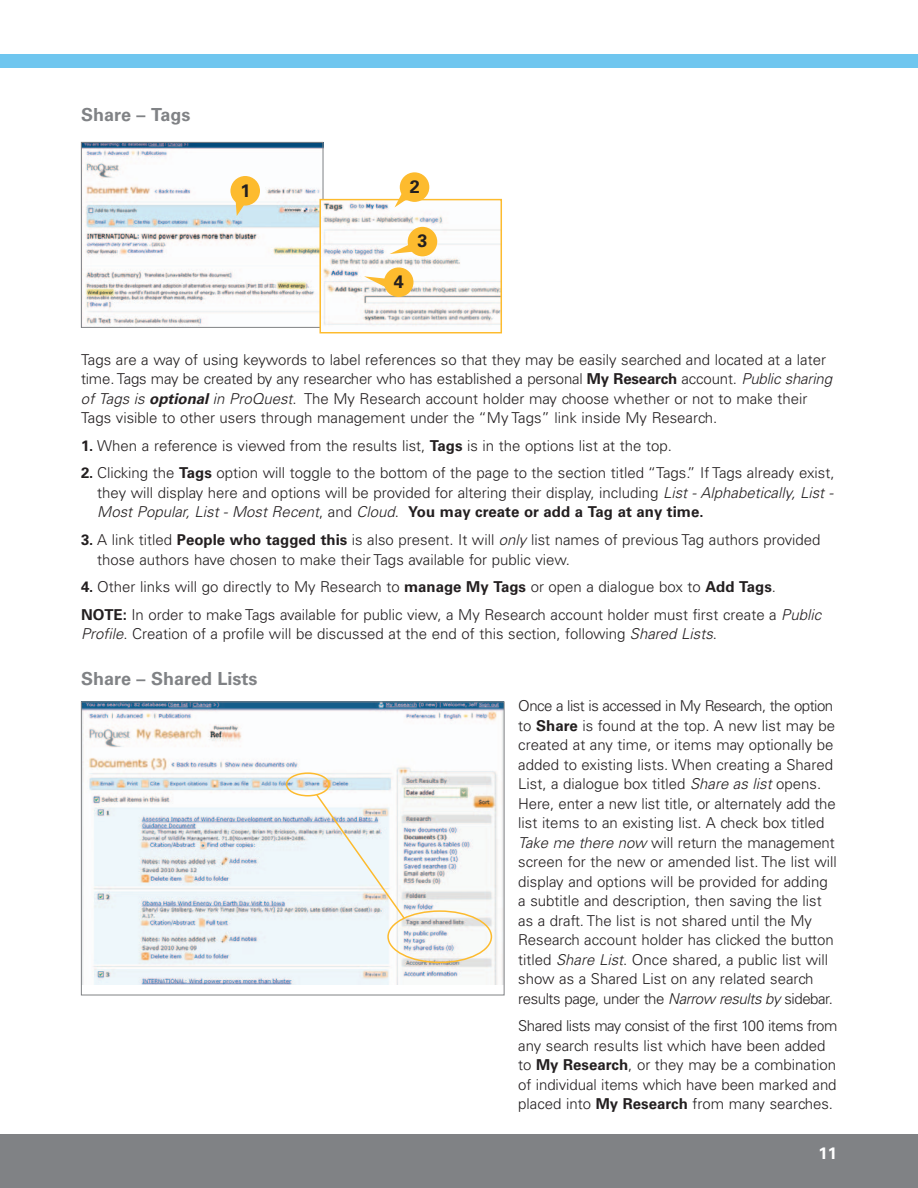
<style>
.page{position:relative;width:918px;height:1188px;background:#fff}
.page>*{position:absolute;margin:0;border:0;box-sizing:border-box;transform-origin:0 0}
.t1{font:700 18px "Univers";color:#808285}
.t2{font:700 18px "Univers";color:#231f20}
.t3{font:700 16.5px "Univers";color:#fff}
.t4{font:300 15px/19.5px "Univers";color:#231f20}
.s1{font-weight:700}
.s2{font-style:italic}
.s3{font-weight:700;font-style:italic}
</style>
<div class="page">
<div style="left:0;top:54px;width:918px;height:14px;background:#6fc6ef"></div>
<div style="left:0;top:1134px;width:918px;height:54px;background:#808285"></div>
<img style="left:83px;top:144px;width:238px;height:182px">
<div style="left:81px;top:142px;width:242px;height:186px;border:1px solid #808285"></div>
<img style="left:322px;top:202px;width:177px;height:126px">
<div style="left:319px;top:199px;width:183px;height:134px;border:2px solid #fdbb2e"></div>
<div style="left:230px;top:176px;width:30px;height:30px;background:#fdbb2e;border-radius:50%"></div>
<svg style="left:235px;top:201px;width:11px;height:15px"></svg>
<div style="left:400px;top:172px;width:29px;height:30px;background:#fdbb2e;border-radius:50%"></div>
<svg style="left:395px;top:190px;width:16px;height:17px"></svg>
<div style="left:408px;top:227px;width:29px;height:29px;background:#fdbb2e;border-radius:50%"></div>
<svg style="left:390px;top:243px;width:25px;height:11px"></svg>
<div style="left:384px;top:267px;width:29px;height:30px;background:#fdbb2e;border-radius:50%"></div>
<svg style="left:364px;top:276px;width:24px;height:16px"></svg>
<img style="left:83px;top:703px;width:420px;height:282px">
<div style="left:81px;top:701px;width:424px;height:294px;border:1px solid #808285"></div>
<svg style="left:286px;top:772px;width:206px;height:191px"></svg>
<p class="t1" style="left:81px;top:108px;width:111px">Share – Tags</p>
<p class="t2" style="left:240px;top:184px;width:12px">1</p>
<p class="t2" style="left:410px;top:180px;width:12px">2</p>
<p class="t2" style="left:418px;top:234px;width:12px">3</p>
<p class="t2" style="left:394px;top:275px;width:12px">4</p>
<p class="t4" style="left:81px;top:351px;width:753px">Tags are a way of using keywords to label references so that they may be easily searched and located at a later time. Tags may be created by any researcher who has established a personal <span class="s1">My Research</span> account. <span class="s2">Public sharing of Tags is</span> <span class="s3">optional</span> <span class="s2">in ProQuest</span>. The My Research account holder may choose whether or not to make their Tags visible to other users through management under the “My Tags” link inside My Research.</p>
<p class="t4" style="left:81px;top:437px;width:592px"><span class="s1">1.</span> When a reference is viewed from the results list, <span class="s1">Tags</span> is in the options list at the top.</p>
<p class="t4" style="left:97px;top:465px;width:739px;text-align:justify;text-indent:-16px"><span class="s1">2.</span> Clicking the <span class="s1">Tags</span> option will toggle to the bottom of the page to the section titled “Tags.” If Tags already exist, they will display here and options will be provided for altering their display, including <span class="s2">List - Alphabetically, List - Most Popular, List - Most Recent</span>, and <span class="s2">Cloud</span>. <span class="s1">You may create or add a Tag at any time.</span></p>
<p class="t4" style="left:97px;top:531px;width:725px;text-indent:-16px"><span class="s1">3.</span> A link titled <span class="s1">People who tagged this</span> is also present. It will <span class="s2">only</span> list names of previous Tag authors provided those authors have chosen to make their Tags available for public view.</p>
<p class="t4" style="left:81px;top:574px;width:742px;line-height:27.6px"><span class="s1">4.</span> Other links will go directly to My Research to <span class="s1">manage My Tags</span> or open a dialogue box to <span class="s1">Add Tags</span>.<br><span class="s1">NOTE:</span> In order to make Tags available for public view, a My Research account holder must first create a <span class="s2">Public</span></p>
<p class="t4" style="left:81px;top:626px;width:638px"><span class="s2">Profile</span>. Creation of a profile will be discussed at the end of this section, following <span class="s2">Shared Lists</span>.</p>
<p class="t1" style="left:81px;top:672px;width:178px">Share – Shared Lists</p>
<p class="t4" style="left:518px;top:697px;width:320px">Once a list is accessed in My Research, the option to <span class="s1">Share</span> is found at the top. A new list may be created at any time, or items may optionally be added to existing lists. When creating a Shared List, a dialogue box titled <span class="s2">Share as list</span> opens.<br>Here, enter a new list title, or alternately add the list items to an existing list. A check box titled <span class="s2">Take me there now</span> will return the management screen for the new or amended list. The list will display and options will be provided for adding a subtitle and description, then saving the list as a draft. The list is not shared until the My Research account holder has clicked the button titled <span class="s2">Share List</span>. Once shared, a public list will show as a Shared List on any related search results page, under the <span class="s2">Narrow results by</span> sidebar.</p>
<p class="t4" style="left:518px;top:1017px;width:321px">Shared lists may consist of the first 100 items from any search results list which have been added to <span class="s1">My Research</span>, or they may be a combination of individual items which have been marked and placed into <span class="s1">My Research</span> from many searches.</p>
<p class="t3" style="left:819px;top:1148px;width:20px">11</p>
</div>
